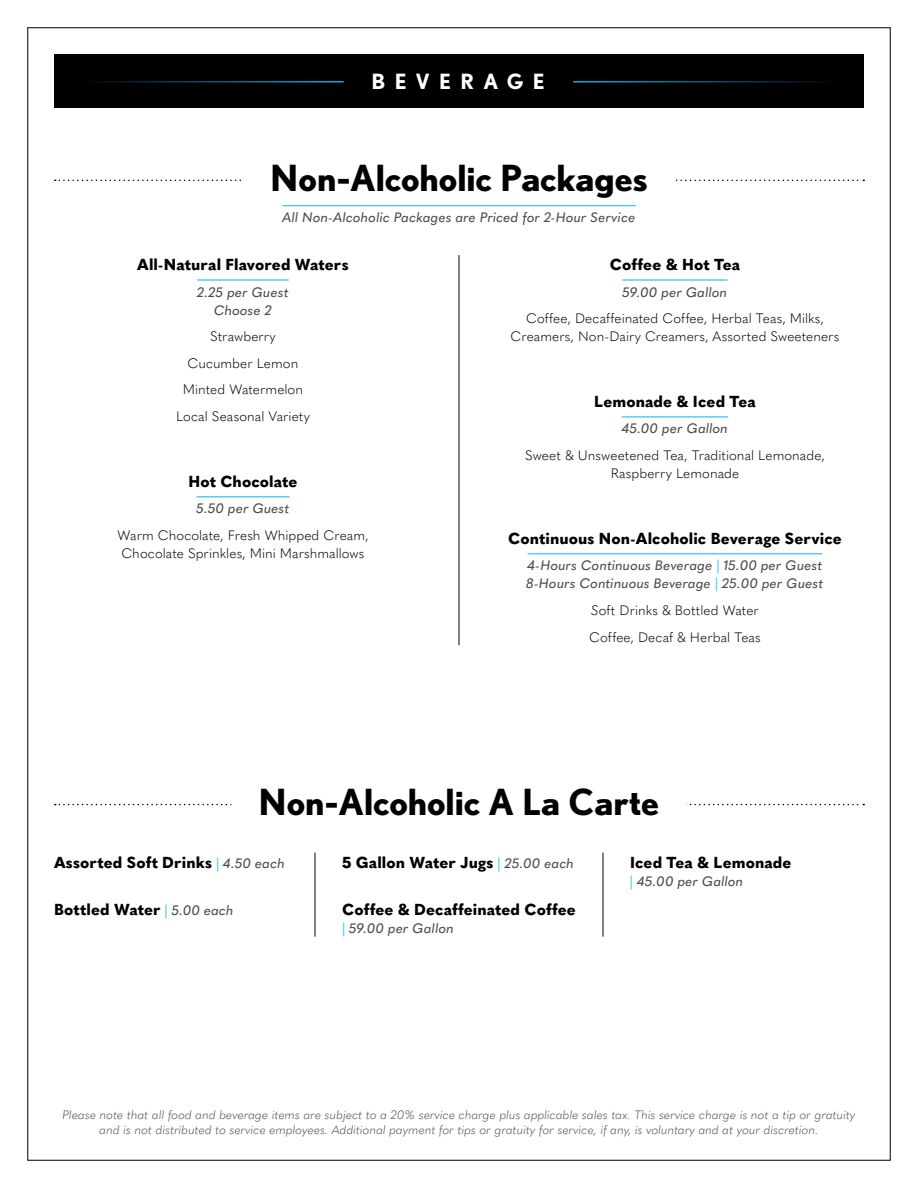
<style>
.page{position:relative;width:918px;height:1188px;background:#fff}
.page>*{position:absolute;margin:0;border:0;box-sizing:border-box;transform-origin:0 0}
.t1{font:700 36px "Nobel";color:#000}
.t2{font:700 21px "Nobel";letter-spacing:.44em;color:#fff}
.t3{font:800 15.75px "Quasimoda";letter-spacing:.005em;color:#000}
.t4{font:300 13.5px/26.7px "Quasimoda";letter-spacing:.005em;color:#000;text-align:center}
.t5{font:italic 500 13.5px/18px "Quasimoda";letter-spacing:.005em;color:#4d4d4d;text-align:center}
.t6{font:italic 300 12px/15px "Quasimoda";color:#4d4d4d;text-align:center}
.s1{color:#4dcbf4}
.s2{font-style:italic}
.s3{font-weight:500;font-style:italic;font-size:13.5px;color:#4dcbf4}
.s4{font-weight:500;font-style:italic;font-size:13.5px;color:#4d4d4d}
</style>
<div class="page">
<div style="left:54px;top:54px;width:810px;height:54px;background:#000"></div>
<hr style="left:76px;top:81px;width:268px;height:1px;background:#00b5ef">
<hr style="left:573px;top:81px;width:268px;height:1px;background:#00b5ef">
<svg style="left:55px;top:180px;width:809px;height:1px"></svg>
<div style="left:243px;top:157px;width:432px;height:45px;background:#fff"></div>
<hr style="left:282px;top:205px;width:354px;height:1px;background:#00b5ef">
<hr style="left:197px;top:280px;width:92px;height:1px;background:#00b5ef">
<hr style="left:196px;top:496px;width:94px;height:1px;background:#00b5ef">
<hr style="left:623px;top:280px;width:104px;height:1px;background:#00b5ef">
<hr style="left:622px;top:417px;width:106px;height:1px;background:#00b5ef">
<hr style="left:528px;top:553px;width:294px;height:1px;background:#00b5ef">
<hr style="left:459px;top:255px;width:1px;height:390px;background:#000">
<svg style="left:55px;top:804px;width:809px;height:1px"></svg>
<div style="left:232px;top:781px;width:454px;height:45px;background:#fff"></div>
<hr style="left:315px;top:853px;width:1px;height:84px;background:#000">
<hr style="left:603px;top:853px;width:1px;height:84px;background:#000">
<h2 class="t2" style="left:372px;top:69px;width:175px">BEVERAGE</h2>
<h1 class="t1" style="left:270px;top:156px;width:379px">Non-Alcoholic Packages</h1>
<p class="t5" style="left:282px;top:208px;width:355px">All Non-Alcoholic Packages are Priced for 2-Hour Service</p>
<p class="t3" style="left:137px;top:252px;width:213px">All-Natural Flavored Waters</p>
<p class="t5" style="left:197px;top:282px;width:93px">2.25 per Guest<br>Choose 2</p>
<p class="t4" style="left:176px;top:322px;width:135px">Strawberry<br>Cucumber Lemon<br>Minted Watermelon<br>Local Seasonal Variety</p>
<p class="t3" style="left:610px;top:252px;width:132px">Coffee &amp; Hot Tea</p>
<p class="t5" style="left:623px;top:282px;width:106px">59.00 per Gallon</p>
<p class="t4" style="left:511px;top:309px;width:330px;line-height:18px">Coffee, Decaffeinated Coffee, Herbal Teas, Milks,<br>Creamers, Non-Dairy Creamers, Assorted Sweeteners</p>
<p class="t3" style="left:594px;top:389px;width:163px">Lemonade &amp; Iced Tea</p>
<p class="t5" style="left:622px;top:419px;width:108px">45.00 per Gallon</p>
<p class="t4" style="left:525px;top:446px;width:301px;line-height:18px">Sweet &amp; Unsweetened Tea, Traditional Lemonade,<br>Raspberry Lemonade</p>
<p class="t3" style="left:189px;top:469px;width:110px">Hot Chocolate</p>
<p class="t5" style="left:196px;top:499px;width:95px">5.50 per Guest</p>
<p class="t4" style="left:118px;top:525px;width:252px;line-height:18px;text-align:left">Warm Chocolate, Fresh Whipped Cream,<br>Chocolate Sprinkles, Mini Marshmallows</p>
<p class="t3" style="left:508px;top:526px;width:335px">Continuous Non-Alcoholic Beverage Service</p>
<p class="t5" style="left:527px;top:556px;width:298px;text-align:left">4-Hours Continuous Beverage <span class="s1">|</span> 15.00 per Guest<br>8-Hours Continuous Beverage <span class="s1">|</span> 25.00 per Guest</p>
<p class="t4" style="left:589px;top:596px;width:173px;text-align:left"><span class="s2">S</span>oft Drinks &amp; Bottled Water<br>Coffee, Decaf &amp; Herbal Teas</p>
<h1 class="t1" style="left:259px;top:781px;width:402px">Non-Alcoholic A La Carte</h1>
<p class="t3" style="left:54px;top:850px;width:233px">Assorted Soft Drinks <span class="s3">|</span> <span class="s4">4.50 each</span></p>
<p class="t3" style="left:54px;top:897px;width:181px">Bottled Water <span class="s3">|</span> <span class="s4">5.00 each</span></p>
<p class="t3" style="left:342px;top:850px;width:234px">5 Gallon Water Jugs <span class="s3">|</span> <span class="s4">25.00 each</span></p>
<p class="t3" style="left:342px;top:897px;width:235px">Coffee &amp; Decaffeinated Coffee</p>
<p class="t5" style="left:342px;top:918px;width:114px"><span class="s1">|</span> 59.00 per Gallon</p>
<p class="t3" style="left:630px;top:850px;width:163px">Iced Tea &amp; Lemonade</p>
<p class="t5" style="left:630px;top:872px;width:115px"><span class="s1">|</span> 45.00 per Gallon</p>
<p class="t6" style="left:62px;top:1106px;width:795px">Please note that all food and beverage items are subject to a 20% service charge plus applicable sales tax. This service charge is not a tip or gratuity and is not distributed to service employees. Additional payment for tips or gratuity for service, if any, is voluntary and at your discretion.</p>
</div>
